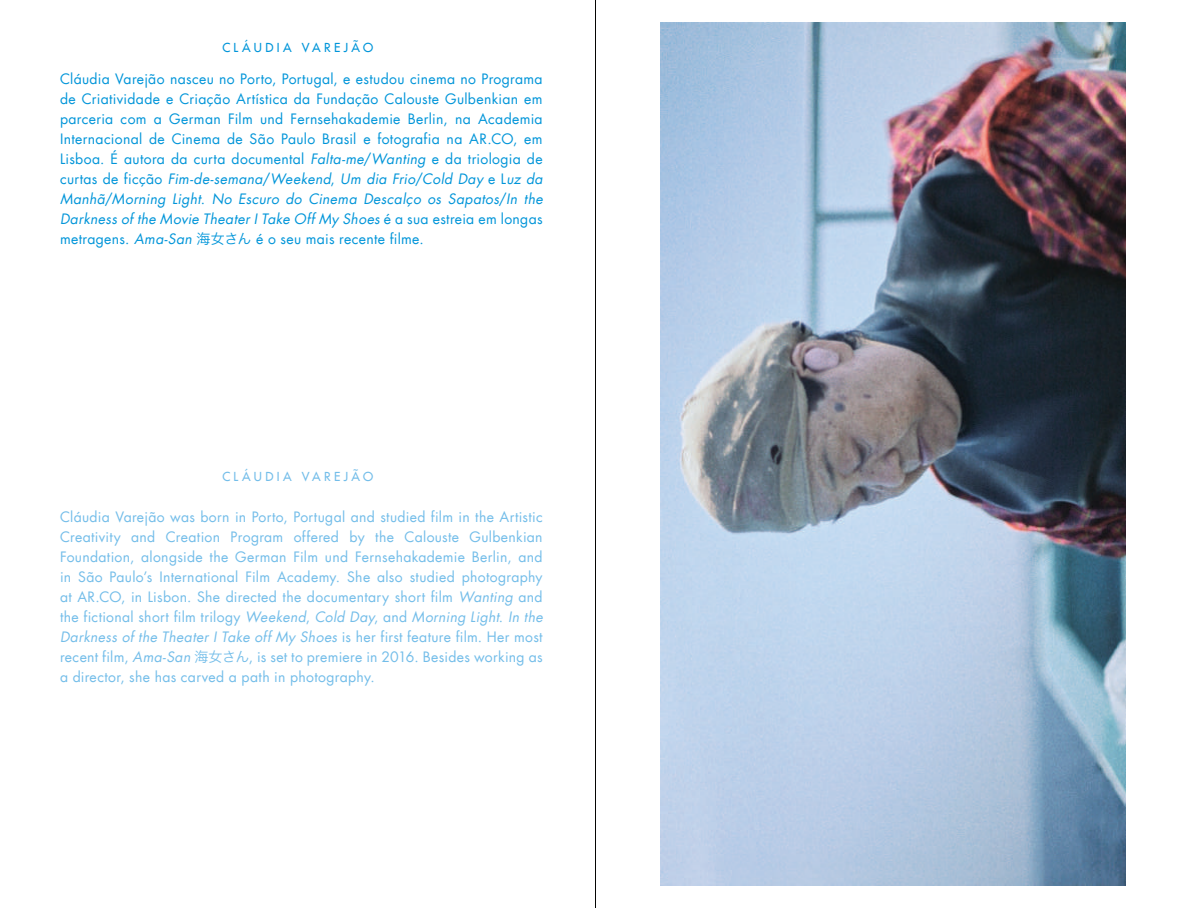
<style>
.page{position:relative;width:1191px;height:908px;background:#fff}
.page>*{position:absolute;margin:0;border:0;box-sizing:border-box;transform-origin:0 0}
.t1{font:14px/20px "Futura LT";letter-spacing:.025em;color:#73bde9;text-align:justify}
.t2{font:14px/20px "Futura LT";letter-spacing:.025em;color:#0095d9;text-align:justify}
.t3{font:12.2px "Futura LT";letter-spacing:.28em;color:#0095d9}
.t4{font:12.2px "Futura LT";letter-spacing:.28em;color:#73bde9}
.s1{font-style:italic}
.s2{font-family:"Hiragino Sans GB W3"}
</style>
<div class="page">
<hr style="left:595px;top:0;width:1px;height:907px;background:#040503">
<img style="left:660px;top:22px;width:465px;height:863px">
<p class="t3" style="left:222px;top:40px;width:152px">CLÁUDIA VAREJÃO</p>
<p class="t2" style="left:60px;top:69px;width:484px">Cláudia Varejão nasceu no Porto, Portugal, e estudou cinema no Programa de Criatividade e Criação Artística da Fundação Calouste Gulbenkian em parceria com a German Film und Fernsehakademie Berlin, na Academia Internacional de Cinema de São Paulo Brasil e fotografia na AR.CO, em Lisboa. É autora da curta documental <span class="s1">Falta-me</span>/<span class="s1">Wanting</span> e da triologia de curtas de ficção <span class="s1">Fim-de-semana</span>/<span class="s1">Weekend</span>, <span class="s1">Um dia Frio</span>/<span class="s1">Cold Day</span> e L<span class="s1">uz da Manhã</span>/<span class="s1">Morning Light</span>. <span class="s1">No Escuro do Cinema Descalço os Sapatos</span>/<span class="s1">In the Darkness of the Movie Theater I Take Off My Shoes</span> é a sua estreia em longas metragens. <span class="s1">Ama-San</span> <span class="s2">海女さん</span> é o seu mais recente filme.</p>
<p class="t4" style="left:222px;top:468px;width:152px">CLÁUDIA VAREJÃO</p>
<p class="t1" style="left:60px;top:507px;width:484px">Cláudia Varejão was born in Porto, Portugal and studied film in the Artistic Creativity and Creation Program offered by the Calouste Gulbenkian Foundation, alongside the German Film und Fernsehakademie Berlin, and in São Paulo’s International Film Academy. She also studied photography at AR.CO, in Lisbon. She directed the documentary short film <span class="s1">Wanting</span> and the fictional short film trilogy <span class="s1">Weekend</span>, <span class="s1">Cold Day</span>, and <span class="s1">Morning Light</span>. <span class="s1">In the Darkness of the Theater I Take off My Shoes</span> is her first feature film. Her most recent film, <span class="s1">Ama-San</span> <span class="s2">海女さん</span>, is set to premiere in 2016. Besides working as a director, she has carved a path in photography.</p>
</div>
